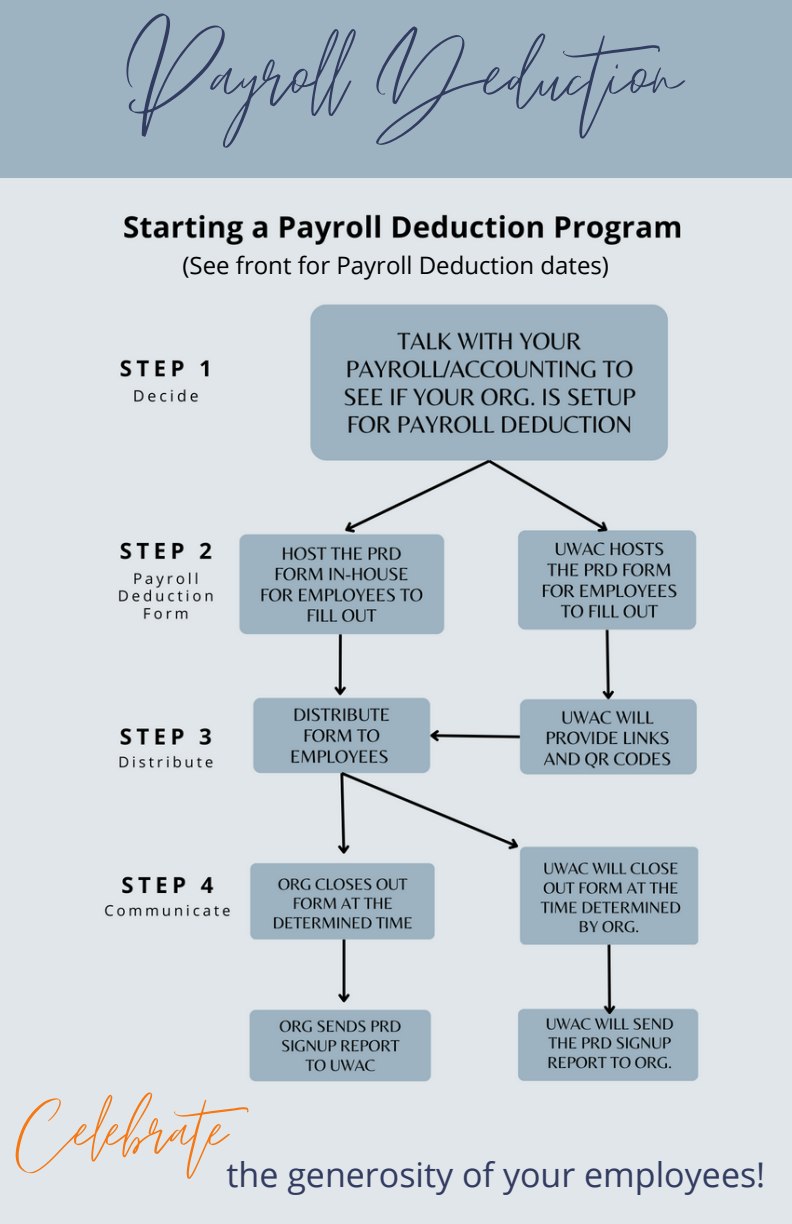
<style>
.page{position:relative;width:792px;height:1224px;background:#fff}
.page>*{position:absolute;margin:0;border:0;box-sizing:border-box;transform-origin:0 0}
.t1{font:146px "Emitha Script";color:#323b60}
.t2{font:112px "Emitha Script";color:#f57814}
.t3{font:34px "Open Sans";color:#323b60}
.t4{font:24px "Open Sans";color:#000}
</style>
<div class="page">
<div style="left:0;top:184px;width:792px;height:1040px;background:#e0e6e9"></div>
<div style="left:0;top:0;width:792px;height:204px;background:#e0e6e9"></div>
<div style="left:0;top:0;width:792px;height:178px;background:#9db3c1"></div>
<img style="left:104px;top:214px;width:595px;height:868px">
<p class="t1" style="left:126px;top:-2px;width:559px">Payrol Deduction</p>
<p class="t4" style="left:183px;top:249px;width:428px">(See front for Payroll Deduction dates)</p>
<p class="t2" style="left:16px;top:1071px;width:252px">Celebrate</p>
<p class="t3" style="left:227px;top:1151px;width:540px">the generosity of your employees!</p>
</div>
